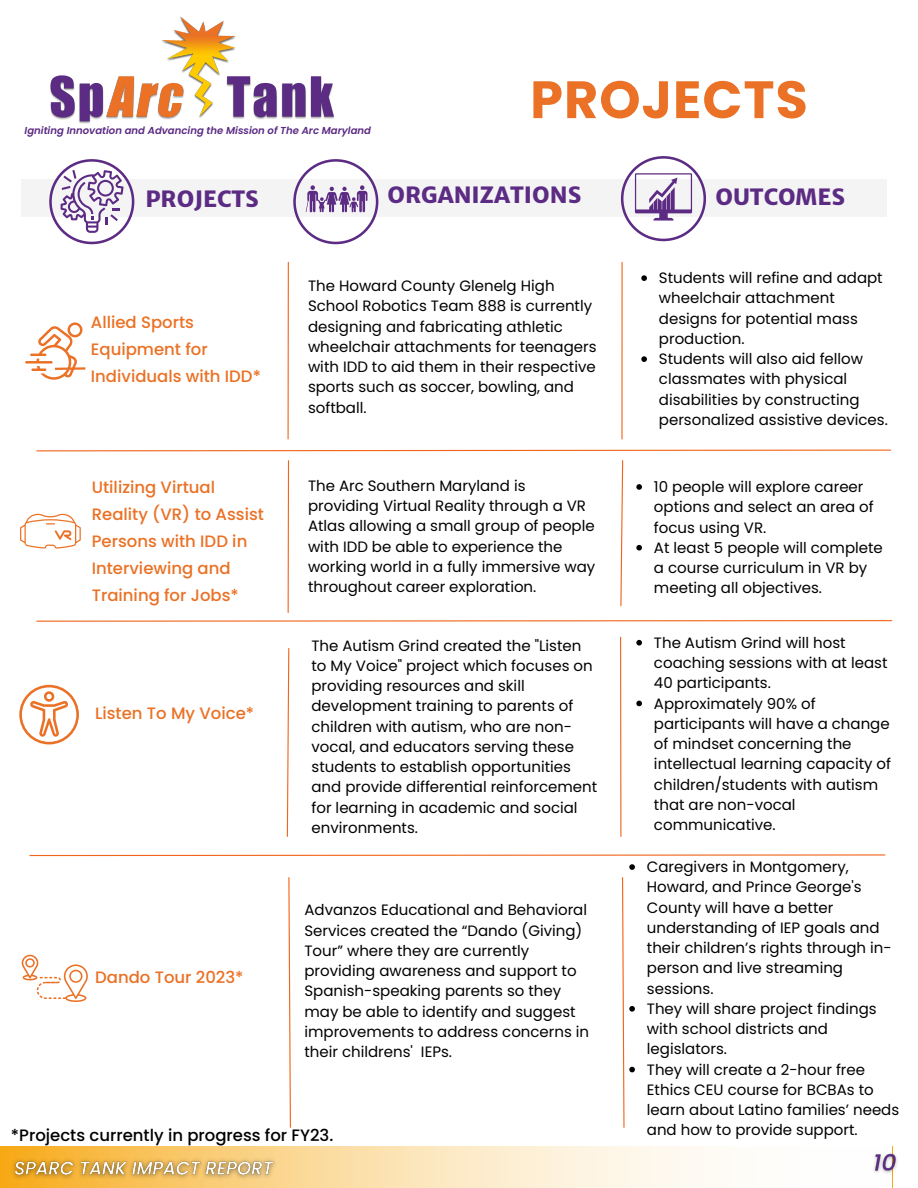
<style>
.page{position:relative;width:918px;height:1188px;background:#fff}
.page>*{position:absolute;margin:0;border:0;box-sizing:border-box;transform-origin:0 0}
.t1{font:700 52.5px "Poppins";letter-spacing:.02em;color:#ea7125}
.t2{font:800 22.5px "Merriweather Sans";color:#5c2b84}
.t3{font:500 16.5px/27px "Poppins";color:#ea7125}
.t4{font:500 16.5px "Poppins";color:#000}
.t5{font:15px/20.2px "Poppins";color:#000}
.t6{font:italic 600 10.05px "Poppins";color:#5c2b84}
</style>
<div class="page">
<svg style="left:0;top:1147px;width:712px;height:41px;background:#fceac8"></svg>
<img style="left:50px;top:16px;width:285px;height:108px">
<img style="left:6px;top:1147px;width:277px;height:41px">
<div style="left:22px;top:180px;width:865px;height:37px;background:#f4f4f4"></div>
<svg style="left:293px;top:159px;width:85px;height:85px"></svg>
<svg style="left:49px;top:159px;width:85px;height:85px"></svg>
<svg style="left:621px;top:156px;width:85px;height:85px"></svg>
<hr style="left:288px;top:262px;width:1px;height:177px;background:#f26419">
<hr style="left:621px;top:262px;width:2px;height:177px;background:#f26419">
<svg style="left:36px;top:449px;width:856px;height:3px"></svg>
<svg style="left:36px;top:620px;width:857px;height:2px;background:#f7a77c"></svg>
<svg style="left:286px;top:648px;width:4px;height:189px"></svg>
<hr style="left:620px;top:637px;width:1px;height:199px;background:#f26419">
<svg style="left:29px;top:854px;width:857px;height:3px"></svg>
<svg style="left:629px;top:864px;width:6px;height:6px"></svg>
<svg style="left:636px;top:484px;width:6px;height:6px"></svg>
<svg style="left:636px;top:545px;width:6px;height:6px"></svg>
<svg style="left:636px;top:640px;width:6px;height:6px"></svg>
<svg style="left:636px;top:701px;width:6px;height:5px"></svg>
<svg style="left:620px;top:460px;width:4px;height:147px"></svg>
<hr style="left:288px;top:461px;width:1px;height:152px;background:#f26419">
<svg style="left:288px;top:877px;width:3px;height:251px"></svg>
<svg style="left:622px;top:877px;width:13px;height:251px"></svg>
<svg style="left:641px;top:275px;width:6px;height:6px"></svg>
<svg style="left:641px;top:356px;width:6px;height:6px"></svg>
<svg style="left:25px;top:322px;width:57px;height:58px"></svg>
<hr style="left:55px;top:367px;width:30px;height:3px;background:#ea7125">
<svg style="left:20px;top:514px;width:61px;height:35px"></svg>
<svg style="left:19px;top:685px;width:60px;height:59px"></svg>
<svg style="left:22px;top:955px;width:66px;height:47px"></svg>
<img style="left:874px;top:1146px;width:23px;height:40px">
<p class="t6" style="left:25px;top:124px;width:348px">Igniting Innovation and Advancing the Mission of The Arc Maryland</p>
<p class="t1" style="left:530px;top:63px;width:279px">PROJECTS</p>
<p class="t2" style="left:145px;top:185px;width:115px">PROJECTS</p>
<p class="t2" style="left:387px;top:181px;width:195px">ORGANIZATIONS</p>
<p class="t2" style="left:715px;top:183px;width:131px">OUTCOMES</p>
<p class="t3" style="left:91px;top:309px;width:172px">Allied Sports<br>Equipment for<br>Individuals with IDD*</p>
<p class="t3" style="left:92px;top:474px;width:174px">Utilizing Virtual<br>Reality (VR) to Assist<br>Persons with IDD in<br>Interviewing and<br>Training for Jobs*</p>
<p class="t3" style="left:95px;top:700px;width:160px">Listen To My Voice*</p>
<p class="t5" style="left:308px;top:276px;width:290px">The Howard County Glenelg High<br>School Robotics Team 888 is currently designing and fabricating athletic wheelchair attachments for teenagers with IDD to aid them in their respective sports such as soccer, bowling, and softball.</p>
<p class="t5" style="left:659px;top:268px;width:225px">Students will refine and adapt wheelchair attachment designs for potential mass production.</p>
<p class="t5" style="left:659px;top:349px;width:230px">Students will also aid fellow classmates with physical disabilities by constructing personalized assistive devices.</p>
<p class="t5" style="left:308px;top:476px;width:289px">The Arc Southern Maryland is providing Virtual Reality through a VR Atlas allowing a small group of people with IDD be able to experience the working world in a fully immersive way throughout career exploration.</p>
<p class="t5" style="left:312px;top:635px;width:287px">The Autism Grind created the "Listen to My Voice" project which focuses on providing resources and skill development training to parents of children with autism, who are non&shy;vocal, and educators serving these students to establish opportunities and provide differential reinforcement for learning in academic and social environments.</p>
<p class="t5" style="left:654px;top:477px;width:221px">10 people will explore career options and select an area of focus using VR.</p>
<p class="t5" style="left:654px;top:537px;width:230px">At least 5 people will complete a course curriculum in VR by meeting all objectives.</p>
<p class="t5" style="left:654px;top:632px;width:235px">The Autism Grind will host coaching sessions with at least<br>40 participants.</p>
<p class="t5" style="left:654px;top:693px;width:239px">Approximately 90% of participants will have a change of mindset concerning the intellectual learning capacity of children/students with autism that are non-vocal communicative.</p>
<p class="t3" style="left:95px;top:964px;width:150px">Dando Tour 2023*</p>
<p class="t5" style="left:304px;top:900px;width:286px">Advanzos Educational and Behavioral Services created the “Dando (Giving)<br>Tour” where they are currently providing awareness and support to Spanish-speaking parents so they may be able to identify and suggest improvements to address concerns in their childrens' IEPs.</p>
<p class="t4" style="left:11px;top:1123px;width:324px">*Projects currently in progress for FY23.</p>
<p class="t5" style="left:647px;top:857px;width:246px">Caregivers in Montgomery,<br>Howard, and Prince George's<br>County will have a better understanding of IEP goals and their children’s rights through in&shy;person and live streaming sessions.</p>
<p class="t5" style="left:647px;top:999px;width:231px">They will share project findings with school districts and legislators.</p>
<p class="t5" style="left:647px;top:1059px;width:254px">They will create a 2-hour free<br>Ethics CEU course for BCBAs to learn about Latino families’ needs and how to provide support.</p>
</div>
